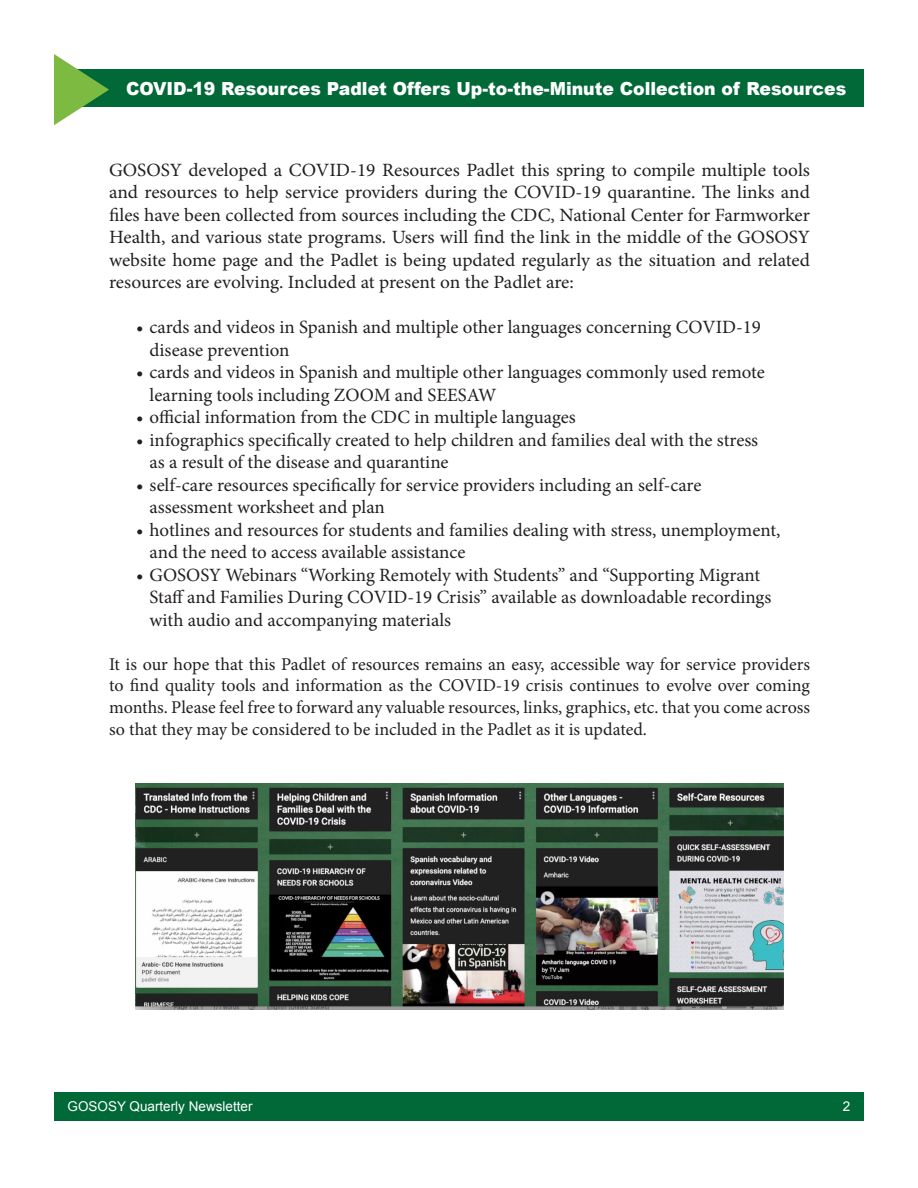
<style>
.page{position:relative;width:918px;height:1188px;background:#fff}
.page>*{position:absolute;margin:0;border:0;box-sizing:border-box;transform-origin:0 0}
.t1{font:18.75px/22.5px "Minion Pro";color:#231f20;text-align:justify}
.t2{font:18px/21.6px "Minion Pro";color:#231f20;text-align:justify}
.t3{font:900 18px "Arial";color:#fff;scale:.96 1}
.t4{font:13.5px "Arial";color:#fff}
</style>
<div class="page">
<div style="left:54px;top:1092px;width:810px;height:28px;background:#016938"></div>
<div style="left:54px;top:70px;width:810px;height:37px;background:#016938"></div>
<svg style="left:54px;top:54px;width:55px;height:71px"></svg>
<img style="left:136px;top:783px;width:648px;height:226px">
<p class="t3" style="left:126px;top:75px;width:752px">COVID-19 Resources Padlet Offers Up-to-the-Minute Collection of Resources</p>
<p class="t1" style="left:109px;top:158px;width:703px">GOSOSY developed a COVID-19 Resources Padlet this spring to compile multiple tools and resources to help service providers during the COVID-19 quarantine. The links and files have been collected from sources including the CDC, National Center for Farmworker Health, and various state programs. Users will find the link in the middle of the GOSOSY website home page and the Padlet is being updated regularly as the situation and related resources are evolving. Included at present on the Padlet are:</p>
<p class="t1" style="left:136px;top:316px;width:626px">• cards and videos in Spanish and multiple other languages concerning COVID-19</p>
<p class="t1" style="left:150px;top:338px;width:142px">disease prevention</p>
<p class="t1" style="left:136px;top:361px;width:630px">• cards and videos in Spanish and multiple other languages commonly used remote</p>
<p class="t1" style="left:150px;top:383px;width:348px">learning tools including ZOOM and SEESAW</p>
<p class="t1" style="left:136px;top:406px;width:441px">• official information from the CDC in multiple languages</p>
<p class="t1" style="left:136px;top:428px;width:624px">• infographics specifically created to help children and families deal with the stress</p>
<p class="t1" style="left:150px;top:451px;width:301px">as a result of the disease and quarantine</p>
<p class="t1" style="left:136px;top:473px;width:567px">• self-care resources specifically for service providers including an self-care</p>
<p class="t1" style="left:150px;top:496px;width:237px">assessment worksheet and plan</p>
<p class="t1" style="left:136px;top:518px;width:646px">• hotlines and resources for students and families dealing with stress, unemployment,</p>
<p class="t1" style="left:150px;top:541px;width:317px">and the need to access available assistance</p>
<p class="t1" style="left:136px;top:563px;width:626px">• GOSOSY Webinars “Working Remotely with Students” and “Supporting Migrant</p>
<p class="t1" style="left:150px;top:586px;width:623px">Staff and Families During COVID-19 Crisis” available as downloadable recordings</p>
<p class="t1" style="left:150px;top:608px;width:303px">with audio and accompanying materials</p>
<p class="t2" style="left:109px;top:653px;width:702px">It is our hope that this Padlet of resources remains an easy, accessible way for service providers to find quality tools and information as the COVID-19 crisis continues to evolve over coming months. Please feel free to forward any valuable resources, links, graphics, etc. that you come across so that they may be considered to be included in the Padlet as it is updated.</p>
<p class="t4" style="left:68px;top:1097px;width:187px">GOSOSY Quarterly Newsletter</p>
<p class="t4" style="left:843px;top:1097px;width:9px">2</p>
</div>
